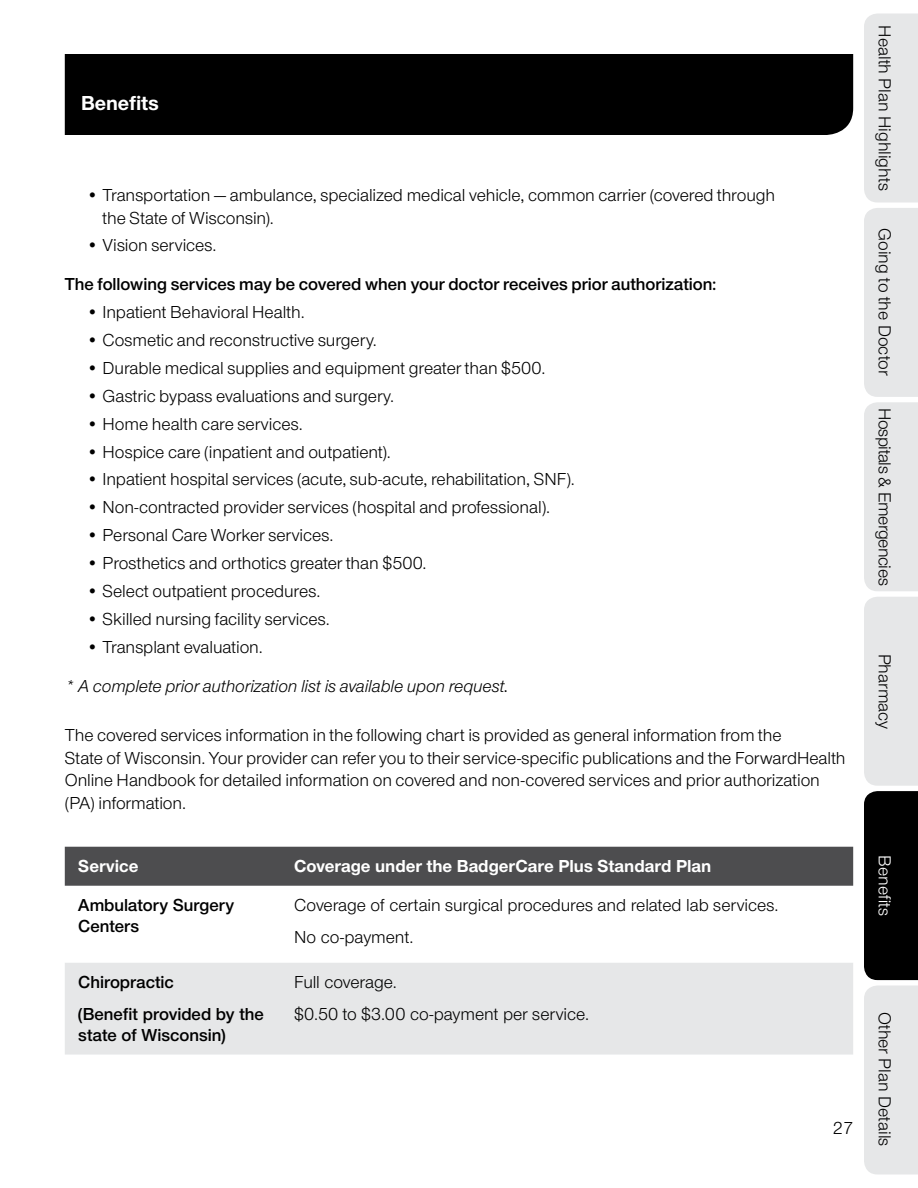
<style>
.page{position:relative;width:918px;height:1188px;background:#fff}
.page>*{position:absolute;margin:0;border:0;box-sizing:border-box;transform-origin:0 0}
.TOP_reverse_headers{font:700 21px "UHC Sans";color:#fff}
.Body___bullets_12_15{font:18px/22.5px "UHC Sans";letter-spacing:-.005em;color:#000}
.Body_AFTER_bullet{font:18px/22.5px "UHC Sans";letter-spacing:-.005em;color:#000}
.Chart___body_12_14{font:18px "UHC Sans";letter-spacing:-.005em;color:#000}
.Chart___SemiBold_12{font:600 18px/21px "UHC Sans";color:#000}
.Body_BETWEEN_bullet{font:600 18px "UHC Sans";color:#000}
.Body_AFTER_bullet-2{font:italic 18px "UHC Sans";letter-spacing:-.005em;color:#000}
.Chart___headers_-_RE{font:700 18px "UHC Sans";color:#fff}
.Body_AFTER_bullet-3{font:18px "UHC Sans";letter-spacing:-.025em;color:#000}
.t1{font:18px "UHC Sans";color:#fff}
</style>
<div class="page">
<div style="left:65px;top:54px;width:788px;height:81px;background:#000"></div>
<div style="left:864px;top:14px;width:54px;height:188px;background:#e6e7e8"></div>
<div style="left:864px;top:208px;width:54px;height:383px;background:#e6e7e8"></div>
<svg style="left:864px;top:597px;width:54px;height:383px;background:#757676"></svg>
<div style="left:864px;top:986px;width:54px;height:188px;background:#e6e7e8"></div>
<div style="left:65px;top:847px;width:788px;height:39px;background:#4d4d4f"></div>
<div style="left:65px;top:963px;width:788px;height:92px;background:#e6e7e8"></div>
<p class="TOP_reverse_headers" style="left:81px;top:88px;width:79px">Benefits</p>
<p class="Body___bullets_12_15" style="left:103px;top:183px;width:674px;text-indent:-16px">• Transportation — ambulance, specialized medical vehicle, common carrier (covered through the State of Wisconsin).</p>
<p class="Body___bullets_12_15" style="left:86px;top:234px;width:132px">• Vision services.</p>
<p class="Body_BETWEEN_bullet" style="left:65px;top:272px;width:653px">The following services may be covered when your doctor receives prior authorization:</p>
<p class="Body___bullets_12_15" style="left:86px;top:300px;width:220px">• Inpatient Behavioral Health.</p>
<p class="Body___bullets_12_15" style="left:86px;top:328px;width:292px">• Cosmetic and reconstructive surgery.</p>
<p class="Body___bullets_12_15" style="left:86px;top:356px;width:461px">• Durable medical supplies and equipment greater than $500.</p>
<p class="Body___bullets_12_15" style="left:86px;top:384px;width:309px">• Gastric bypass evaluations and surgery.</p>
<p class="Body___bullets_12_15" style="left:86px;top:412px;width:218px">• Home health care services.</p>
<p class="Body___bullets_12_15" style="left:86px;top:440px;width:306px">• Hospice care (inpatient and outpatient).</p>
<p class="Body___bullets_12_15" style="left:86px;top:468px;width:490px">• Inpatient hospital services (acute, sub-acute, rehabilitation, SNF).</p>
<p class="Body___bullets_12_15" style="left:86px;top:495px;width:465px">• Non-contracted provider services (hospital and professional).</p>
<p class="Body___bullets_12_15" style="left:86px;top:523px;width:249px">• Personal Care Worker services.</p>
<p class="Body___bullets_12_15" style="left:86px;top:551px;width:342px">• Prosthetics and orthotics greater than $500.</p>
<p class="Body___bullets_12_15" style="left:86px;top:579px;width:235px">• Select outpatient procedures.</p>
<p class="Body___bullets_12_15" style="left:86px;top:607px;width:245px">• Skilled nursing facility services.</p>
<p class="Body___bullets_12_15" style="left:86px;top:635px;width:178px">• Transplant evaluation.</p>
<p class="Body_AFTER_bullet-2" style="left:65px;top:673px;width:445px">* A complete prior authorization list is available upon request.</p>
<p class="Body_AFTER_bullet" style="left:65px;top:723px;width:782px">The covered services information in the following chart is provided as general information from the<br>State of Wisconsin. Your provider can refer you to their service-specific publications and the ForwardHealth Online Handbook for detailed information on covered and non-covered services and prior authorization (PA) information.</p>
<p class="Chart___headers_-_RE" style="left:78px;top:854px;width:62px">Service</p>
<p class="Chart___headers_-_RE" style="left:294px;top:854px;width:419px">Coverage under the BadgerCare Plus Standard Plan</p>
<p class="Chart___SemiBold_12" style="left:78px;top:894px;width:157px">Ambulatory Surgery<br>Centers</p>
<p class="Chart___body_12_14" style="left:294px;top:894px;width:486px">Coverage of certain surgical procedures and related lab services.</p>
<p class="Chart___body_12_14" style="left:294px;top:925px;width:121px">No co-payment.</p>
<p class="Chart___SemiBold_12" style="left:78px;top:971px;width:97px">Chiropractic</p>
<p class="Chart___SemiBold_12" style="left:78px;top:1003px;width:187px">(Benefit provided by the state of Wisconsin)</p>
<p class="Chart___body_12_14" style="left:294px;top:971px;width:104px">Full coverage.</p>
<p class="Chart___body_12_14" style="left:294px;top:1002px;width:296px">$0.50 to $3.00 co-payment per service.</p>
<p class="Body_AFTER_bullet" style="left:833px;top:1116px;width:22px">27</p>
<p class="Body_AFTER_bullet" style="left:897px;top:25px;width:167px;rotate:90deg">Health Plan Highlights</p>
<p class="Body_AFTER_bullet" style="left:897px;top:228px;width:149px;rotate:90deg">Going to the Doctor</p>
<p class="Body_AFTER_bullet-3" style="left:897px;top:408px;width:179px;rotate:90deg">Hospitals &amp; Emergencies</p>
<p class="Body_AFTER_bullet" style="left:897px;top:654px;width:77px;rotate:90deg">Pharmacy</p>
<p class="t1" style="left:897px;top:855px;width:62px;rotate:90deg">Benefits</p>
<p class="Body_AFTER_bullet" style="left:897px;top:1012px;width:136px;rotate:90deg">Other Plan Details</p>
</div>
